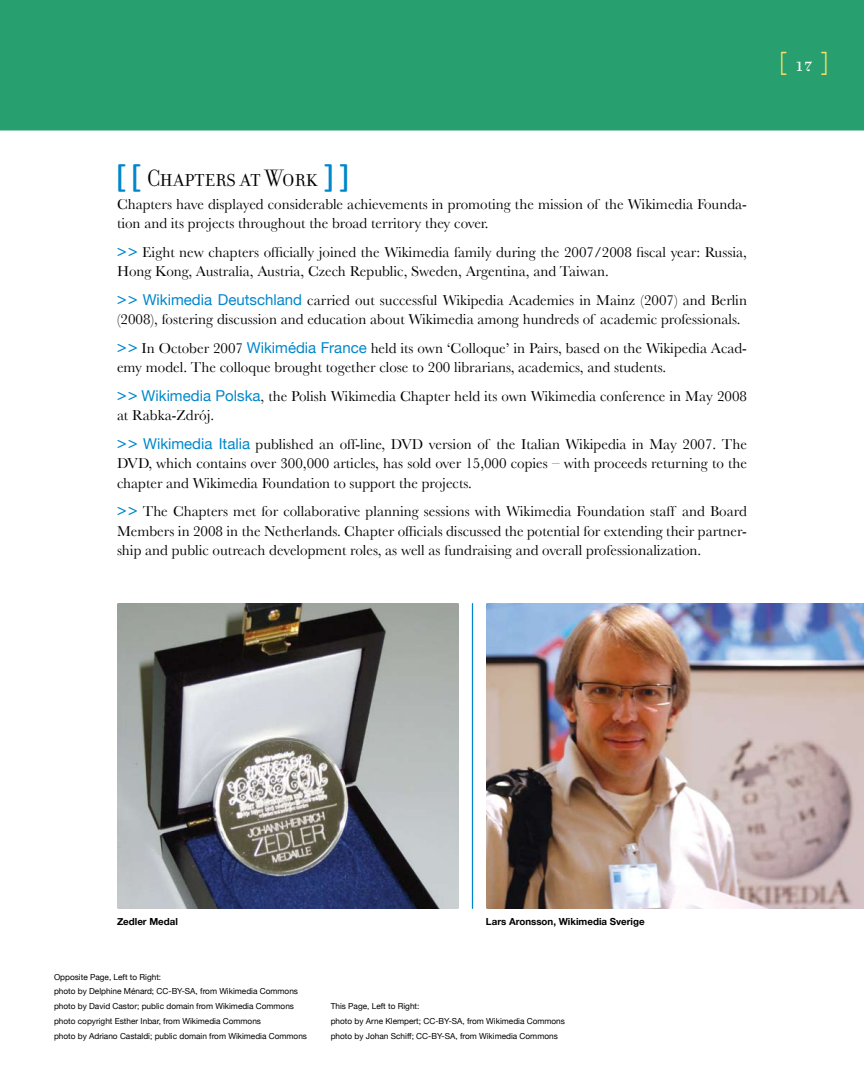
<style>
.page{position:relative;width:864px;height:1080px;background:#fff}
.page>*{position:absolute;margin:0;border:0;box-sizing:border-box;transform-origin:0 0}
.t1{font:31.5px "Courier New";color:#ffdf6a}
.t2{font:25.5px "Filosofia Grand Caps";letter-spacing:.005em;color:#000}
.t3{font:22.5px "Filosofia Small Caps";color:#fff}
.t4{font:15px/19.5px "Baskerville";color:#000}
.t5{font:700 9.75px "Helvetica Neue";color:#000}
.t6{font:8.25px/15px "Helvetica Neue";color:#000}
.s1{font-family:"Courier";font-size:36px;color:#0087cb}
.s2{font-family:"Courier";font-size:16.5px;color:#0087cb}
.s3{font-family:"Helvetica Neue";color:#0087cb}
</style>
<div class="page">
<div style="left:0;top:0;width:864px;height:130px;background:#289f6e"></div>
<img style="left:486px;top:603px;width:378px;height:306px">
<hr style="left:472px;top:604px;width:1px;height:304px;background:#0087cb">
<img style="left:117px;top:603px;width:342px;height:306px">
<p class="t1" style="left:772px;top:42px;width:64px">[ ]</p>
<p class="t3" style="left:795px;top:52px;width:19px">17</p>
<p class="t2" style="left:111px;top:165px;width:245px"><span class="s1">[[</span>Chapters at Work<span class="s1">]]</span></p>
<p class="t4" style="left:117px;top:194px;width:631px">Chapters have displayed considerable achievements in promoting the mission of the Wikimedia Founda&shy;tion and its projects throughout the broad territory they cover.</p>
<p class="t4" style="left:117px;top:242px;width:631px"><span class="s2">&gt;&gt;</span> Eight new chapters officially joined the Wikimedia family during the 2007/2008 fiscal year: Russia,<br>Hong Kong, Australia, Austria, Czech Republic, Sweden, Argentina, and Taiwan.</p>
<p class="t4" style="left:117px;top:290px;width:631px"><span class="s2">&gt;&gt;</span> <span class="s3">Wikimedia Deutschland</span> carried out successful Wikipedia Academies in Mainz (2007) and Berlin (2008), fostering discussion and education about Wikimedia among hundreds of academic professionals.</p>
<p class="t4" style="left:117px;top:338px;width:632px"><span class="s2">&gt;&gt;</span> In October 2007 <span class="s3">Wikimédia France</span> held its own ‘Colloque’ in Pairs, based on the Wikipedia Acad&shy;emy model. The colloque brought together close to 200 librarians, academics, and students.</p>
<p class="t4" style="left:117px;top:386px;width:632px"><span class="s2">&gt;&gt;</span> <span class="s3">Wikimedia Polska</span>, the Polish Wikimedia Chapter held its own Wikimedia conference in May 2008 at Rabka-Zdrój.</p>
<p class="t4" style="left:117px;top:434px;width:632px;text-align:justify"><span class="s2">&gt;&gt;</span> <span class="s3">Wikimedia Italia</span> published an off-line, DVD version of the Italian Wikipedia in May 2007. The DVD, which contains over 300,000 articles, has sold over 15,000 copies – with proceeds returning to the chapter and Wikimedia Foundation to support the projects.</p>
<p class="t4" style="left:117px;top:502px;width:632px;text-align:justify"><span class="s2">&gt;&gt;</span> The Chapters met for collaborative planning sessions with Wikimedia Foundation staff and Board Members in 2008 in the Netherlands. Chapter officials discussed the potential for extending their partner&shy;ship and public outreach development roles, as well as fundraising and overall professionalization.</p>
<p class="t5" style="left:117px;top:915px;width:62px">Zedler Medal</p>
<p class="t5" style="left:486px;top:915px;width:160px">Lars Aronsson, Wikimedia Sverige</p>
<p class="t6" style="left:54px;top:969px;width:255px">Opposite Page, Left to Right:<br>photo by Delphine Ménard; CC-BY-SA, from Wikimedia Commons photo by David Castor; public domain from Wikimedia Commons photo copyright Esther Inbar, from Wikimedia Commons<br>photo by Adriano Castaldi; public domain from Wikimedia Commons</p>
<p class="t6" style="left:331px;top:999px;width:236px">This Page, Left to Right:<br>photo by Arne Klempert; CC-BY-SA, from Wikimedia Commons photo by Johan Schiff; CC-BY-SA, from Wikimedia Commons</p>
</div>
